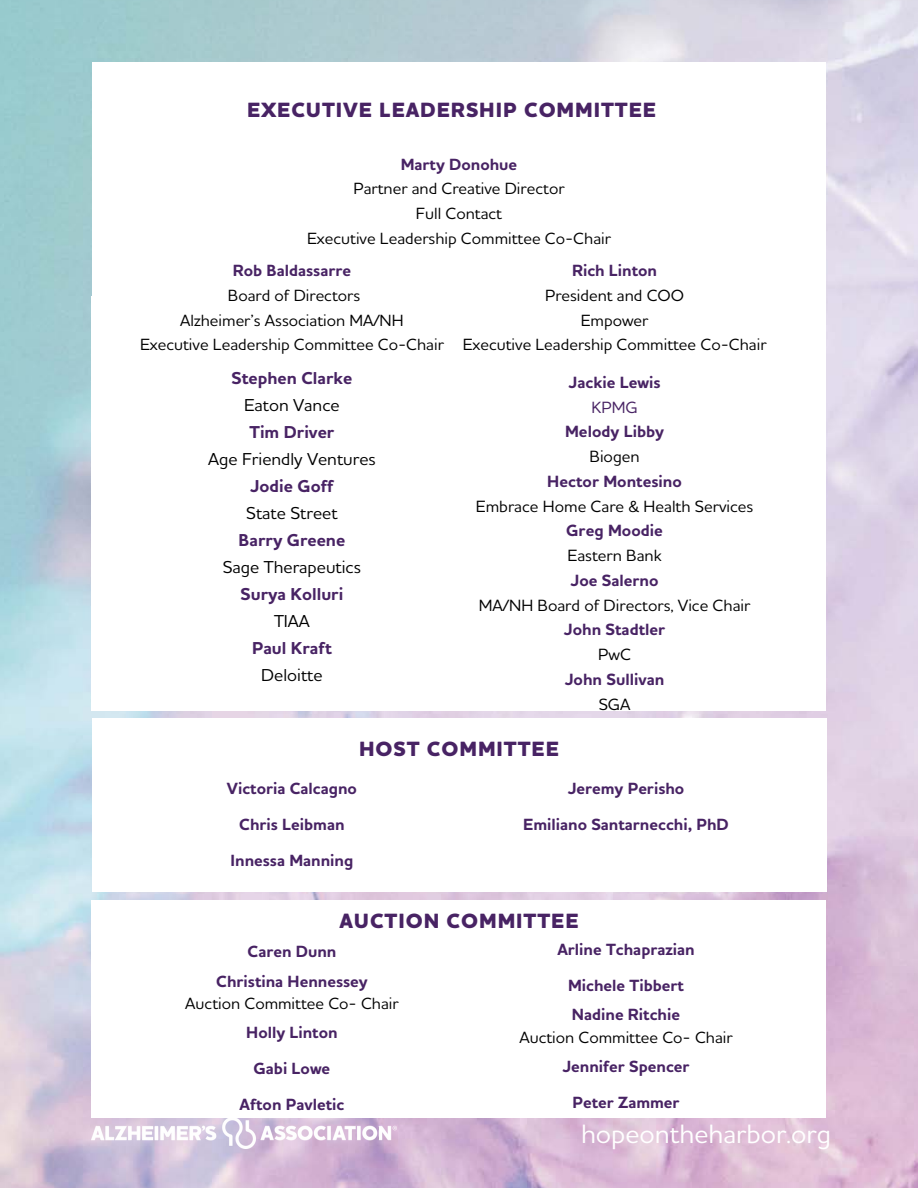
<style>
.page{position:relative;width:918px;height:1188px;background:#fff}
.page>*{position:absolute;margin:0;border:0;box-sizing:border-box;transform-origin:0 0}
.t1{font:500 27px "Houschka Alt Pro";color:#fff}
.t2{font:800 21px "Houschka Alt Pro";letter-spacing:.045em;color:#482364}
.t3{font:500 17.55px "Houschka Alt Pro";color:#000}
.t4{font:700 17.55px "Houschka Alt Pro";color:#482364}
.t5{font:500 16.5px "Houschka Alt Pro";color:#000}
.t6{font:700 16.5px "Houschka Alt Pro";color:#482364}
.t7{font:500 16.5px "Houschka Alt Pro";color:#482364}
</style>
<div class="page">
<img style="left:92px;top:1118px;width:305px;height:31px">
<p class="t2" style="left:247px;top:97px;width:411px">EXECUTIVE LEADERSHIP COMMITTEE</p>
<p class="t6" style="left:401px;top:153px;width:118px">Marty Donohue</p>
<p class="t5" style="left:353px;top:178px;width:213px">Partner and Creative Director</p>
<p class="t5" style="left:416px;top:203px;width:88px">Full Contact</p>
<p class="t5" style="left:307px;top:228px;width:305px">Executive Leadership Committee Co-Chair</p>
<p class="t6" style="left:572px;top:260px;width:87px">Rich Linton</p>
<p class="t5" style="left:545px;top:285px;width:141px">President and COO</p>
<p class="t5" style="left:581px;top:310px;width:69px">Empower</p>
<p class="t5" style="left:463px;top:334px;width:305px">Executive Leadership Committee Co-Chair</p>
<p class="t6" style="left:233px;top:260px;width:120px">Rob Baldassarre</p>
<p class="t5" style="left:228px;top:285px;width:134px">Board of Directors</p>
<p class="t5" style="left:180px;top:310px;width:225px">Alzheimer’s Association MA/NH</p>
<h1 class="t5" style="left:140px;top:334px;width:305px">Executive Leadership Committee Co-Chair</h1>
<p class="t4" style="left:232px;top:366px;width:122px">Stephen Clarke</p>
<p class="t3" style="left:244px;top:393px;width:97px">Eaton Vance</p>
<p class="t4" style="left:249px;top:420px;width:86px">Tim Driver</p>
<p class="t3" style="left:208px;top:447px;width:169px">Age Friendly Ventures</p>
<p class="t4" style="left:250px;top:474px;width:85px">Jodie Goff</p>
<p class="t3" style="left:246px;top:501px;width:93px">State Street</p>
<p class="t4" style="left:239px;top:528px;width:108px">Barry Greene</p>
<p class="t3" style="left:223px;top:555px;width:140px">Sage Therapeutics</p>
<p class="t4" style="left:241px;top:582px;width:104px">Surya Kolluri</p>
<p class="t3" style="left:274px;top:609px;width:37px">TIAA</p>
<p class="t4" style="left:252px;top:636px;width:81px">Paul Kraft</p>
<p class="t3" style="left:261px;top:663px;width:63px">Deloitte</p>
<p class="t6" style="left:569px;top:372px;width:93px">Jackie Lewis</p>
<p class="t7" style="left:591px;top:397px;width:48px">KPMG</p>
<p class="t6" style="left:565px;top:421px;width:101px">Melody Libby</p>
<p class="t5" style="left:590px;top:446px;width:52px">Biogen</p>
<p class="t6" style="left:547px;top:471px;width:136px">Hector Montesino</p>
<p class="t5" style="left:476px;top:496px;width:279px">Embrace Home Care &amp; Health Services</p>
<p class="t6" style="left:566px;top:520px;width:98px">Greg Moodie</p>
<p class="t5" style="left:567px;top:545px;width:96px">Eastern Bank</p>
<p class="t6" style="left:571px;top:570px;width:90px">Joe Salerno</p>
<p class="t5" style="left:479px;top:595px;width:273px">MA/NH Board of Directors, Vice Chair</p>
<p class="t6" style="left:564px;top:619px;width:103px">John Stadtler</p>
<p class="t5" style="left:598px;top:644px;width:34px">PwC</p>
<p class="t6" style="left:565px;top:669px;width:101px">John Sullivan</p>
<h2 class="t5" style="left:599px;top:694px;width:33px">SGA</h2>
<p class="t2" style="left:359px;top:736px;width:201px">HOST COMMITTEE</p>
<p class="t6" style="left:227px;top:778px;width:132px">Victoria Calcagno</p>
<p class="t6" style="left:239px;top:814px;width:107px">Chris Leibman</p>
<p class="t6" style="left:231px;top:850px;width:124px">Innessa Manning</p>
<p class="t6" style="left:568px;top:778px;width:118px">Jeremy Perisho</p>
<p class="t6" style="left:523px;top:814px;width:207px">Emiliano Santarnecchi, PhD</p>
<p class="t2" style="left:339px;top:908px;width:241px">AUCTION COMMITTEE</p>
<p class="t6" style="left:248px;top:941px;width:90px">Caren Dunn</p>
<h2 class="t6" style="left:216px;top:970px;width:153px">Christina Hennessey</h2>
<p class="t5" style="left:185px;top:993px;width:215px">Auction Committee Co- Chair</p>
<p class="t6" style="left:246px;top:1022px;width:93px">Holly Linton</p>
<p class="t6" style="left:254px;top:1058px;width:78px">Gabi Lowe</p>
<p class="t6" style="left:240px;top:1094px;width:106px">Afton Pavletic</p>
<p class="t6" style="left:557px;top:939px;width:139px">Arline Tchaprazian</p>
<p class="t6" style="left:568px;top:975px;width:117px">Michele Tibbert</p>
<p class="t6" style="left:572px;top:1004px;width:110px">Nadine Ritchie</p>
<p class="t5" style="left:519px;top:1027px;width:215px">Auction Committee Co- Chair</p>
<p class="t6" style="left:562px;top:1056px;width:129px">Jennifer Spencer</p>
<p class="t6" style="left:572px;top:1092px;width:109px">Peter Zammer</p>
<p class="t1" style="left:581px;top:1116px;width:252px">hopeontheharbor.org</p>
</div>
